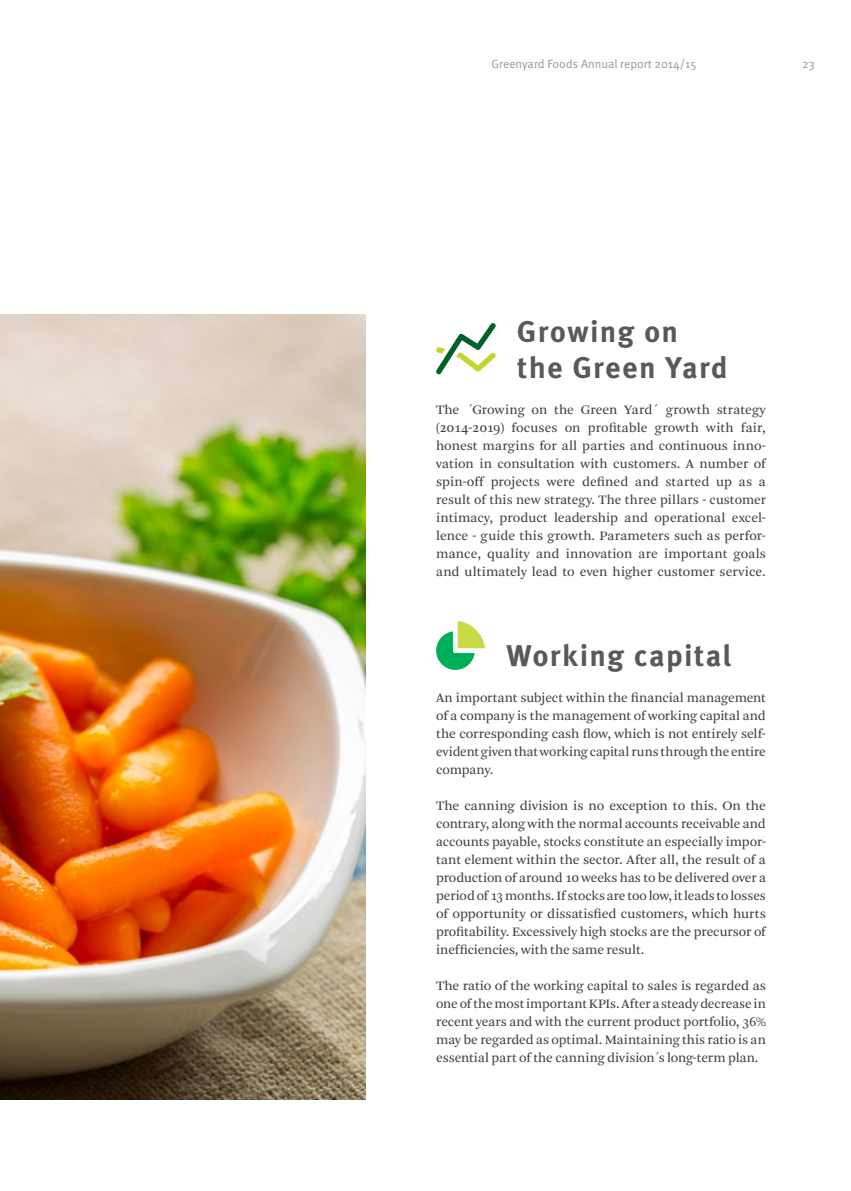
<style>
.page{position:relative;width:851px;height:1191px;background:#fff}
.page>*{position:absolute;margin:0;border:0;box-sizing:border-box;transform-origin:0 0}
.t1{font:700 30px/36px "Meta OT";letter-spacing:.04em;color:#58595b}
.t2{font:13.5px/18px "Arnhem Blond";letter-spacing:-.005em;color:#414042;text-align:justify}
.t3{font:12px "Meta OT";color:#939598}
</style>
<div class="page">
<svg style="left:436px;top:323px;width:60px;height:51px"></svg>
<img style="left:0;top:315px;width:366px;height:784px">
<svg style="left:436px;top:621px;width:49px;height:49px"></svg>
<p class="t3" style="left:491px;top:57px;width:206px">Greenyard Foods Annual report 2014/15</p>
<p class="t3" style="left:802px;top:57px;width:14px">23</p>
<h1 class="t1" style="left:517px;top:314px;width:212px">Growing on the Green Yard</h1>
<p class="t2" style="left:436px;top:401px;width:331px">The ´Growing on the Green Yard´ growth strategy (2014-2019) focuses on profitable growth with fair, honest margins for all parties and continuous inno&shy;vation in consultation with customers. A number of spin-off projects were defined and started up as a result of this new strategy. The three pillars - customer intimacy, product leadership and operational excel&shy;lence - guide this growth. Parameters such as perfor&shy;mance, quality and innovation are important goals and ultimately lead to even higher customer service.</p>
<h1 class="t1" style="left:506px;top:638px;width:226px">Working capital</h1>
<p class="t2" style="left:436px;top:689px;width:331px">An important subject within the financial management of a company is the management of working capital and the corresponding cash flow, which is not entirely self&shy;evident given that working capital runs through the entire company.</p>
<p class="t2" style="left:436px;top:797px;width:331px">The canning division is no exception to this. On the contrary, along with the normal accounts receivable and accounts payable, stocks constitute an especially impor&shy;tant element within the sector. After all, the result of a production of around 10 weeks has to be delivered over a period of 13 months. If stocks are too low, it leads to losses of opportunity or dissatisfied customers, which hurts profitability. Excessively high stocks are the precursor of inefficiencies, with the same result.</p>
<p class="t2" style="left:436px;top:977px;width:331px">The ratio of the working capital to sales is regarded as one of the most important KPIs. After a steady decrease in recent years and with the current product portfolio, 36% may be regarded as optimal. Maintaining this ratio is an essential part of the canning division´s long-term plan.</p>
</div>
